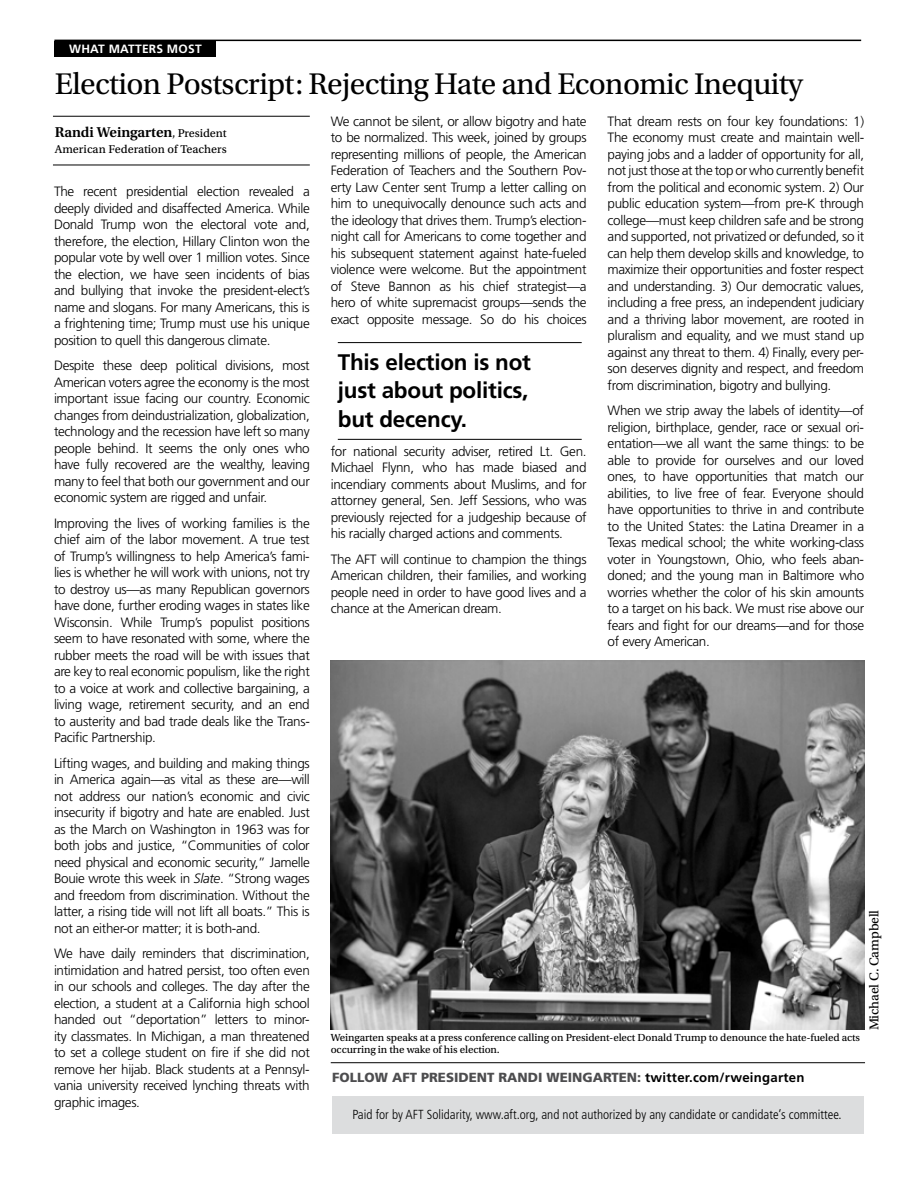
<style>
.page{position:relative;width:918px;height:1188px;background:#fff}
.page>*{position:absolute;margin:0;border:0;box-sizing:border-box;transform-origin:0 0}
.HEAD{font:31.5px "Utopia Std";letter-spacing:-.02em;color:#000}
.PULLQUOTE{font:700 22.5px/28.5px "Frutiger LT Std";letter-spacing:-.01em;color:#000;text-align:justify}
.t1{font:600 15px "Utopia Std";letter-spacing:-.005em;color:#000}
.TEXT{font:300 13.5px/16.5px "Frutiger LT Std";letter-spacing:-.025em;color:#000;text-align:justify}
.t2{font:13.5px "Utopia Std Capt";letter-spacing:-.01em;color:#000}
.PULLQUOTE-2{font:300 condensed 13.2px "Frutiger LT Std";color:#000}
.t3{font:900 13.2px "Frutiger LT Std";color:#4d4d4f}
.t4{font:12px "Utopia Std Capt";color:#000}
.t5{font:700 12px "Frutiger LT Std";letter-spacing:.02em;color:#fff}
.t6{font:10.8px/11.7px "Utopia Std Capt";letter-spacing:-.01em;color:#000}
.s1{font-family:"Utopia Std Disp";font-weight:400}
.s2{font-family:"Utopia Std Capt";font-weight:400;font-size:12px}
.s3{font-style:italic}
.s4{font-weight:700;color:#000}
</style>
<div class="page">
<hr style="left:331px;top:1062px;width:534px;height:1px;background:#000">
<div style="left:54px;top:41px;width:162px;height:16px;background:#000"></div>
<hr style="left:54px;top:40px;width:807px;height:1px;background:#000">
<hr style="left:338px;top:342px;width:244px;height:1px;background:#000">
<hr style="left:338px;top:439px;width:244px;height:1px;background:#000">
<hr style="left:53px;top:116px;width:257px;height:1px;background:#000">
<hr style="left:53px;top:165px;width:257px;height:1px;background:#000">
<img style="left:331px;top:660px;width:533px;height:369px">
<div style="left:332px;top:1097px;width:532px;height:37px;background:#dcddde"></div>
<p class="t5" style="left:69px;top:42px;width:134px">WHAT MATTERS MOST</p>
<p class="HEAD" style="left:55px;top:67px;width:750px">Election Postscript: Rejecting Hate and Economic Inequity</p>
<p class="t1" style="left:55px;top:124px;width:173px">Randi Weingarten<span class="s1">,</span> <span class="s2">President</span></p>
<p class="t4" style="left:55px;top:143px;width:173px">American Federation of Teachers</p>
<p class="TEXT" style="left:54px;top:183px;width:257px">The recent presidential election revealed a deeply divided and disaffected America. While Donald Trump won the electoral vote and, therefore, the election, Hillary Clinton won the popular vote by well over 1 million votes. Since the election, we have seen incidents of bias and bullying that invoke the president-elect’s name and slogans. For many Americans, this is a frightening time; Trump must use his unique position to quell this dangerous climate.</p>
<p class="TEXT" style="left:54px;top:357px;width:257px">Despite these deep political divisions, most American voters agree the economy is the most important issue facing our country. Economic changes from deindustrialization, globalization, technology and the recession have left so many people behind. It seems the only ones who have fully recovered are the wealthy, leaving many to feel that both our government and our economic system are rigged and unfair.</p>
<p class="TEXT" style="left:54px;top:515px;width:257px">Improving the lives of working families is the chief aim of the labor movement. A true test of Trump’s willingness to help America’s fami&shy;lies is whether he will work with unions, not try to destroy us—as many Republican governors have done, further eroding wages in states like Wisconsin. While Trump’s populist positions seem to have resonated with some, where the rubber meets the road will be with issues that are key to real economic populism, like the right to a voice at work and collective bargaining, a living wage, retirement security, and an end to austerity and bad trade deals like the Trans-Pacific Partnership.</p>
<p class="TEXT" style="left:54px;top:755px;width:257px">Lifting wages, and building and making things in America again—as vital as these are—will not address our nation’s economic and civic insecurity if bigotry and hate are enabled. Just as the March on Washington in 1963 was for both jobs and justice, “Communities of color need physical and economic security,” Jamelle Bouie wrote this week in <span class="s3">Slate</span>. “Strong wages and freedom from discrimination. Without the latter, a rising tide will not lift all boats.” This is not an either-or matter; it is both-and.</p>
<p class="TEXT" style="left:54px;top:945px;width:257px">We have daily reminders that discrimination, intimidation and hatred persist, too often even in our schools and colleges. The day after the election, a student at a California high school handed out “deportation” letters to minor&shy;ity classmates. In Michigan, a man threatened to set a college student on fire if she did not remove her hijab. Black students at a Pennsyl&shy;vania university received lynching threats with graphic images.</p>
<p class="TEXT" style="left:331px;top:113px;width:257px">We cannot be silent, or allow bigotry and hate to be normalized. This week, joined by groups representing millions of people, the American Federation of Teachers and the Southern Pov&shy;erty Law Center sent Trump a letter calling on him to unequivocally denounce such acts and the ideology that drives them. Trump’s election&shy;night call for Americans to come together and his subsequent statement against hate-fueled violence were welcome. But the appointment of Steve Bannon as his chief strategist—a hero of white supremacist groups—sends the exact opposite message. So do his choices</p>
<p class="PULLQUOTE" style="left:338px;top:348px;width:195px">This election is not just about politics, but decency.</p>
<p class="TEXT" style="left:331px;top:443px;width:257px">for national security adviser, retired Lt. Gen.<br>Michael Flynn, who has made biased and incendiary comments about Muslims, and for attorney general, Sen. Jeff Sessions, who was previously rejected for a judgeship because of his racially charged actions and comments.</p>
<p class="TEXT" style="left:331px;top:551px;width:257px">The AFT will continue to champion the things American children, their families, and working people need in order to have good lives and a chance at the American dream.</p>
<p class="TEXT" style="left:608px;top:113px;width:258px">That dream rests on four key foundations: 1)<br>The economy must create and maintain well&shy;paying jobs and a ladder of opportunity for all, not just those at the top or who currently benefit from the political and economic system. 2) Our public education system—from pre-K through college—must keep children safe and be strong and supported, not privatized or defunded, so it can help them develop skills and knowledge, to maximize their opportunities and foster respect and understanding. 3) Our democratic values, including a free press, an independent judiciary and a thriving labor movement, are rooted in pluralism and equality, and we must stand up against any threat to them. 4) Finally, every per&shy;son deserves dignity and respect, and freedom from discrimination, bigotry and bullying.</p>
<p class="TEXT" style="left:608px;top:403px;width:258px">When we strip away the labels of identity—of religion, birthplace, gender, race or sexual ori&shy;entation—we all want the same things: to be able to provide for ourselves and our loved ones, to have opportunities that match our abilities, to live free of fear. Everyone should have opportunities to thrive in and contribute to the United States: the Latina Dreamer in a Texas medical school; the white working-class voter in Youngstown, Ohio, who feels aban&shy;doned; and the young man in Baltimore who worries whether the color of his skin amounts to a target on his back. We must rise above our fears and fight for our dreams—and for those of every American.</p>
<p class="t2" style="left:867px;top:1030px;width:122px;rotate:-90deg">Michael C. Campbell</p>
<p class="t6" style="left:331px;top:1032px;width:531px">Weingarten speaks at a press conference calling on President-elect Donald Trump to denounce the hate-fueled acts occurring in the wake of his election.</p>
<p class="t3" style="left:332px;top:1069px;width:474px">FOLLOW AFT PRESIDENT RANDI WEINGARTEN: <span class="s4">twitter.com/rweingarten</span></p>
<p class="PULLQUOTE-2" style="left:352px;top:1107px;width:491px">Paid for by AFT Solidarity, www.aft.org, and not authorized by any candidate or candidate’s committee.</p>
</div>
